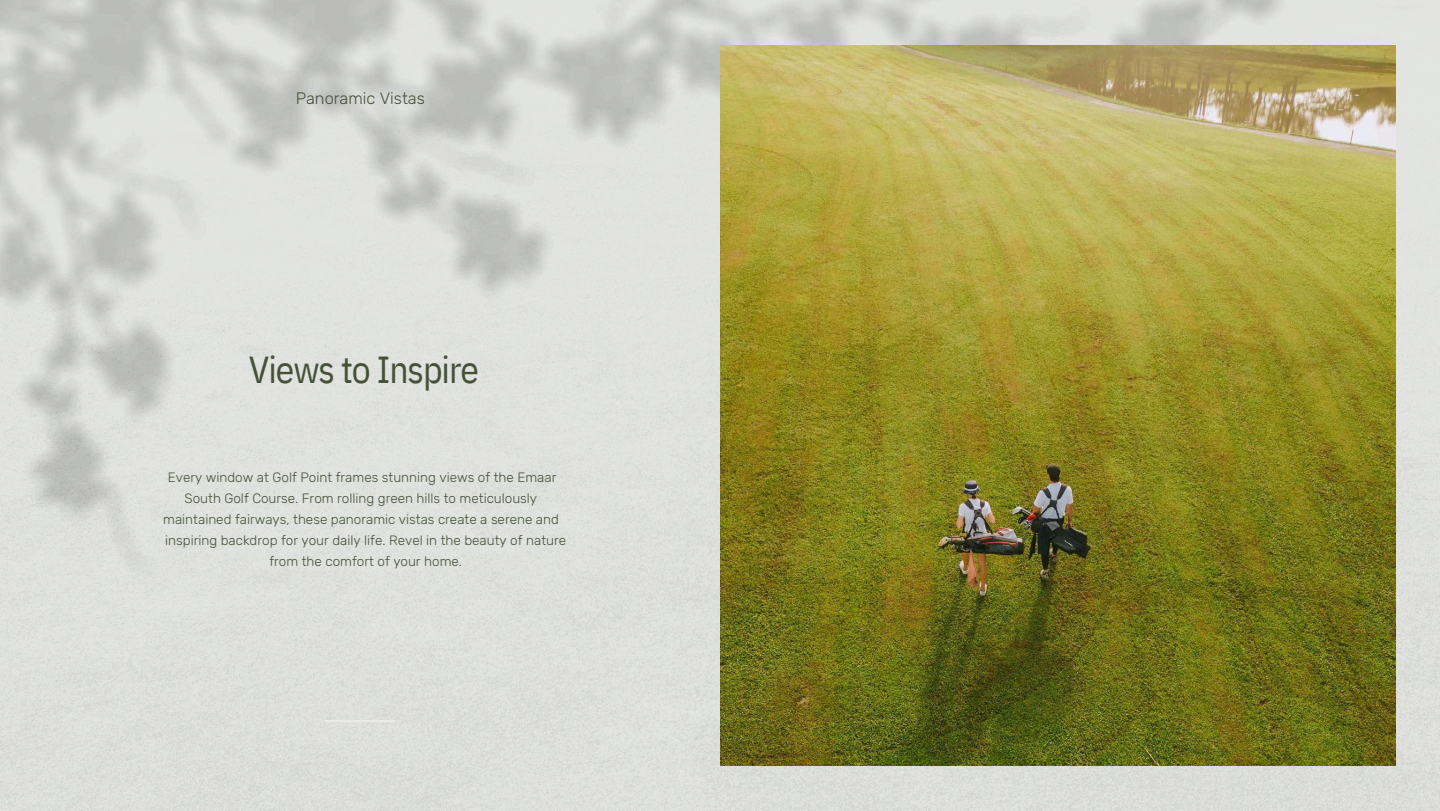
<style>
.page{position:relative;width:1440px;height:811px;background:#fff}
.page>*{position:absolute;margin:0;border:0;box-sizing:border-box;transform-origin:0 0}
.t1{font:37.5px "IBM Plex Sans Cond";letter-spacing:-.025em;color:#455238}
.t2{font:300 16.5px "Rubik";color:#455238}
.t3{font:300 13.5px/20.9px "Rubik";color:#455238;text-align:center}
</style>
<div class="page">
<img style="left:0;top:0;width:1440px;height:810px">
<img style="left:720px;top:45px;width:675px;height:720px">
<hr style="left:325px;top:719px;width:69px;height:2px;background:#ebebe5">
<p class="t2" style="left:296px;top:88px;width:131px">Panoramic Vistas</p>
<h1 class="t1" style="left:249px;top:344px;width:232px">Views to Inspire</h1>
<p class="t3" style="left:163px;top:466px;width:404px">Every window at Golf Point frames stunning views of the Emaar South Golf Course. From rolling green hills to meticulously maintained fairways, these panoramic vistas create a serene and inspiring backdrop for your daily life. Revel in the beauty of nature from the comfort of your home.</p>
</div>
